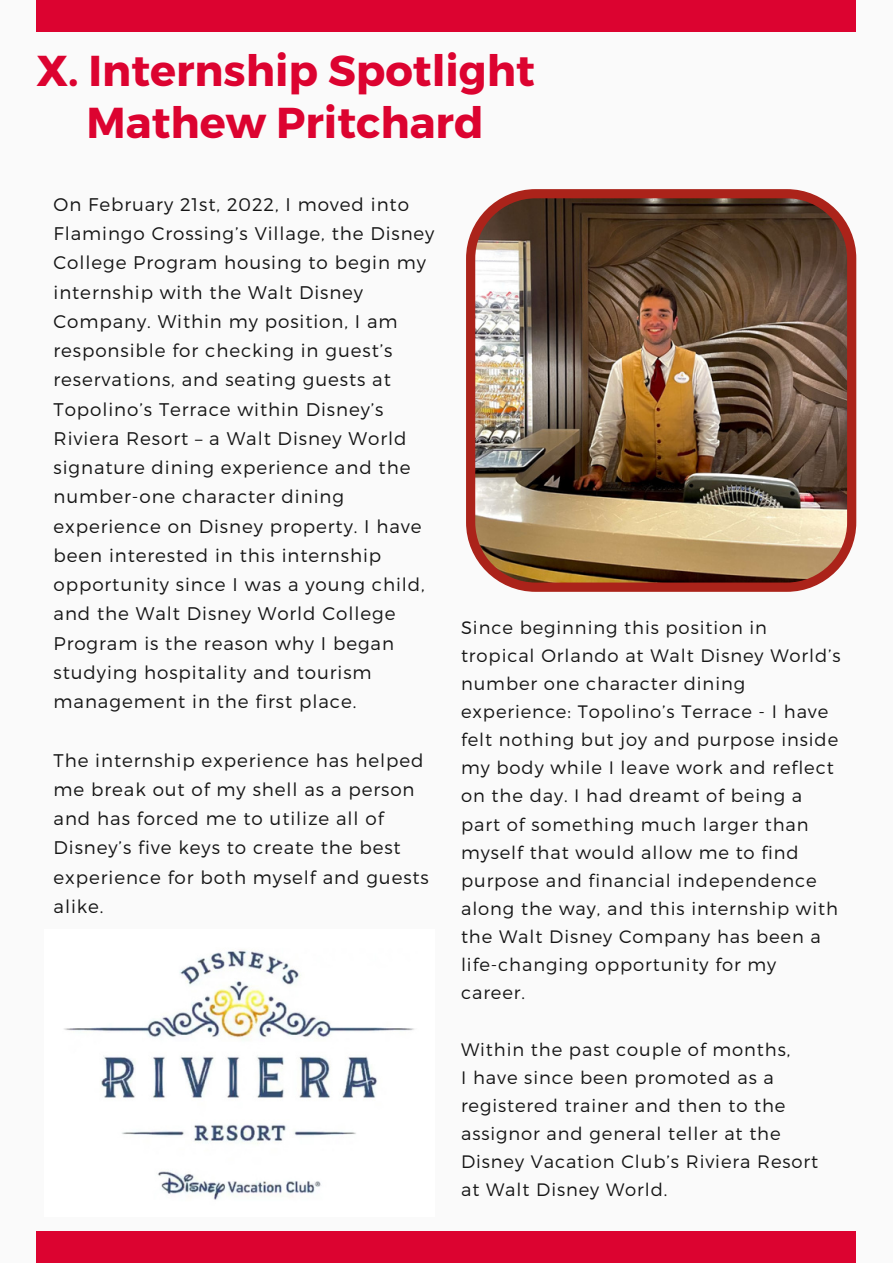
<style>
.page{position:relative;width:893px;height:1264px;background:#fff}
.page>*{position:absolute;margin:0;border:0;box-sizing:border-box;transform-origin:0 0}
.t1{font:700 43.2px/51.8px "Montserrat";color:#dc0330;text-align:center}
.t2{font:300 18.3px/29.2px "Montserrat";letter-spacing:.05em;color:#151515}
.t3{font:300 18px/28px "Montserrat";letter-spacing:.05em;color:#151515}
</style>
<div class="page">
<div style="left:0;top:0;width:892px;height:1262px;background:#fafafa"></div>
<div style="left:36px;top:0;width:820px;height:31px;background:#dc0330"></div>
<div style="left:36px;top:1231px;width:820px;height:31px;background:#dc0330"></div>
<img style="left:64px;top:951px;width:350px;height:249px">
<img style="left:466px;top:189px;width:390px;height:403px">
<p class="t1" style="left:36px;top:43px;width:500px">X. Internship Spotlight<br>Mathew Pritchard</p>
<p class="t2" style="left:54px;top:189px;width:382px">On February 21st, 2022, I moved into Flamingo Crossing’s Village, the Disney College Program housing to begin my internship with the Walt Disney Company. Within my position, I am responsible for checking in guest’s reservations, and seating guests at Topolino’s Terrace within Disney’s Riviera Resort – a Walt Disney World signature dining experience and the number-one character dining experience on Disney property. I have been interested in this internship opportunity since I was a young child, and the Walt Disney World College Program is the reason why I began studying hospitality and tourism management in the first place.</p>
<p class="t2" style="left:54px;top:744px;width:377px">The internship experience has helped me break out of my shell as a person and has forced me to utilize all of<br>Disney’s five keys to create the best experience for both myself and guests alike.</p>
<p class="t3" style="left:461px;top:612px;width:307px">Since beginning this position in</p>
<p class="t3" style="left:461px;top:640px;width:381px">tropical Orlando at Walt Disney World’s number one character dining experience: Topolino’s Terrace - I have felt nothing but joy and purpose inside my body while I leave work and reflect on the day. I had dreamt of being a part of something much larger than myself that would allow me to find purpose and financial independence along the way, and this internship with the Walt Disney Company has been a life-changing opportunity for my career.</p>
<p class="t3" style="left:461px;top:1034px;width:358px">Within the past couple of months,<br>I have since been promoted as a registered trainer and then to the assignor and general teller at the<br>Disney Vacation Club’s Riviera Resort at Walt Disney World.</p>
</div>
